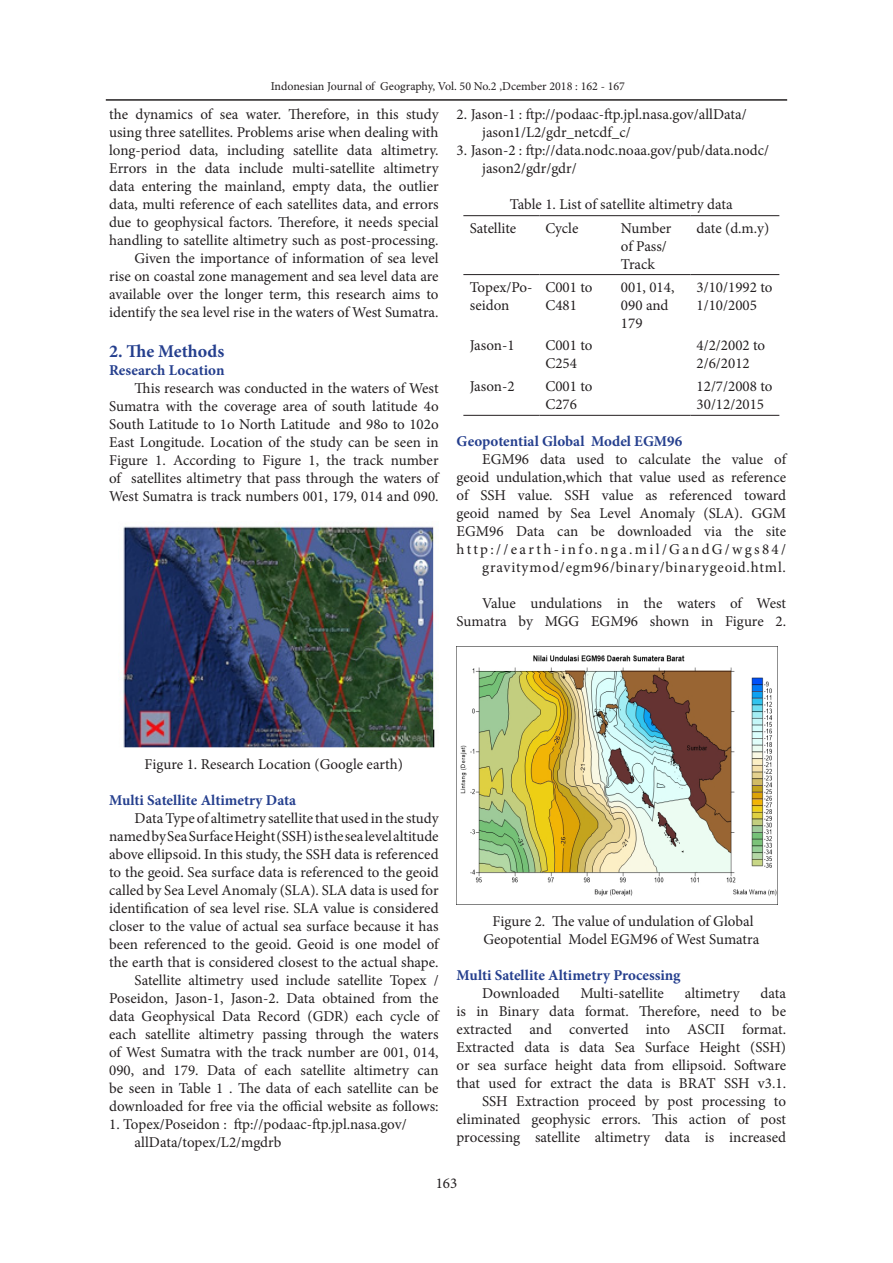
<style>
.page{position:relative;width:893px;height:1263px;background:#fff}
.page>*{position:absolute;margin:0;border:0;box-sizing:border-box;transform-origin:0 0}
.t1{font:700 18px "Minion Pro";color:#253f8e}
.t2{font:15px/18px "Minion Pro";color:#231f20}
.t3{font:700 15px "Minion Pro";color:#253f8e}
.t4{font:15px/18px "Minion Pro";letter-spacing:.06em;color:#231f20;text-align:right}
.t5{font:12px "Minion Pro";color:#231f20}
</style>
<div class="page">
<hr style="left:106px;top:99px;width:681px;height:2px;background:#231f20">
<img style="left:123px;top:526px;width:312px;height:222px">
<hr style="left:463px;top:215px;width:76px;height:1px;background:#231f20">
<hr style="left:539px;top:215px;width:76px;height:1px;background:#231f20">
<hr style="left:615px;top:215px;width:76px;height:1px;background:#231f20">
<hr style="left:691px;top:215px;width:88px;height:1px;background:#231f20">
<hr style="left:463px;top:274px;width:76px;height:1px;background:#231f20">
<hr style="left:539px;top:274px;width:76px;height:1px;background:#231f20">
<hr style="left:615px;top:274px;width:76px;height:1px;background:#231f20">
<hr style="left:691px;top:274px;width:88px;height:1px;background:#231f20">
<hr style="left:463px;top:415px;width:76px;height:1px;background:#231f20">
<hr style="left:539px;top:415px;width:76px;height:1px;background:#231f20">
<hr style="left:615px;top:415px;width:76px;height:1px;background:#231f20">
<hr style="left:691px;top:415px;width:88px;height:1px;background:#231f20">
<img style="left:460px;top:647px;width:318px;height:257px">
<p class="t5" style="left:271px;top:78px;width:356px">Indonesian Journal of Geography, Vol. 50 No.2 ,Dcember 2018 : 162 - 167</p>
<p class="t2" style="left:109px;top:106px;width:331px;text-align:justify">the dynamics of sea water. Therefore, in this study using three satellites. Problems arise when dealing with long-period data, including satellite data altimetry.<br>Errors in the data include multi-satellite altimetry data entering the mainland, empty data, the outlier data, multi reference of each satellites data, and errors due to geophysical factors. Therefore, it needs special handling to satellite altimetry such as post-processing.</p>
<p class="t2" style="left:109px;top:250px;width:331px;text-align:justify;text-indent:25px">Given the importance of information of sea level rise on coastal zone management and sea level data are available over the longer term, this research aims to identify the sea level rise in the waters of West Sumatra.</p>
<p class="t1" style="left:109px;top:338px;width:117px">2. The Methods</p>
<p class="t3" style="left:109px;top:360px;width:117px">Research Location</p>
<p class="t2" style="left:109px;top:379px;width:331px;text-align:justify;text-indent:25px">This research was conducted in the waters of West Sumatra with the coverage area of south latitude 4o South Latitude to 1o North Latitude and 98o to 102o East Longitude. Location of the study can be seen in Figure 1. According to Figure 1, the track number of satellites altimetry that pass through the waters of West Sumatra is track numbers 001, 179, 014 and 090.</p>
<p class="t2" style="left:482px;top:106px;width:266px;text-indent:-26px">2. Jason-1 : ftp://podaac-ftp.jpl.nasa.gov/allData/ jason1/L2/gdr_netcdf_c/</p>
<p class="t2" style="left:482px;top:142px;width:288px;text-indent:-26px">3. Jason-2 : ftp://data.nodc.noaa.gov/pub/data.nodc/ jason2/gdr/gdr/</p>
<p class="t2" style="left:510px;top:196px;width:224px">Table 1. List of satellite altimetry data</p>
<p class="t2" style="left:470px;top:219px;width:48px">Satellite</p>
<p class="t2" style="left:545px;top:219px;width:34px">Cycle</p>
<p class="t2" style="left:621px;top:219px;width:52px">Number of Pass/<br>Track</p>
<p class="t2" style="left:697px;top:219px;width:74px">date (d.m.y)</p>
<p class="t2" style="left:470px;top:278px;width:64px">Topex/Po&shy;seidon</p>
<p class="t2" style="left:545px;top:278px;width:49px">C001 to<br>C481</p>
<p class="t2" style="left:621px;top:278px;width:55px">001, 014,<br>090 and<br>179</p>
<p class="t2" style="left:697px;top:278px;width:77px">3/10/1992 to<br>1/10/2005</p>
<p class="t2" style="left:470px;top:337px;width:46px">Jason-1</p>
<p class="t2" style="left:545px;top:337px;width:49px">C001 to<br>C254</p>
<p class="t2" style="left:697px;top:337px;width:70px">4/2/2002 to<br>2/6/2012</p>
<p class="t2" style="left:470px;top:378px;width:46px">Jason-2</p>
<p class="t2" style="left:545px;top:378px;width:49px">C001 to<br>C276</p>
<p class="t2" style="left:697px;top:378px;width:77px">12/7/2008 to<br>30/12/2015</p>
<p class="t3" style="left:457px;top:430px;width:227px">Geopotential Global Model EGM96</p>
<p class="t2" style="left:457px;top:450px;width:331px;text-align:justify;text-indent:26px">EGM96 data used to calculate the value of geoid undulation,which that value used as reference of SSH value. SSH value as referenced toward geoid named by Sea Level Anomaly (SLA). GGM EGM96 Data can be downloaded via the site</p>
<p class="t4" style="left:457px;top:540px;width:331px">http://earth-info.nga.mil/GandG/wgs84/ gravitymod/egm96/binary/binarygeoid.html.</p>
<p class="t2" style="left:457px;top:594px;width:331px;text-align:right">Value undulations in the waters of West<br>Sumatra by MGG EGM96 shown in Figure 2.</p>
<p class="t2" style="left:145px;top:755px;width:260px">Figure 1. Research Location (Google earth)</p>
<p class="t3" style="left:109px;top:789px;width:189px">Multi Satellite Altimetry Data</p>
<p class="t2" style="left:109px;top:809px;width:331px;text-align:justify;text-indent:25px">Data Type of altimetry satellite that used in the study named by Sea Surface Height (SSH) is the sea level altitude above ellipsoid. In this study, the SSH data is referenced to the geoid. Sea surface data is referenced to the geoid called by Sea Level Anomaly (SLA). SLA data is used for identification of sea level rise. SLA value is considered closer to the value of actual sea surface because it has been referenced to the geoid. Geoid is one model of the earth that is considered closest to the actual shape.</p>
<p class="t2" style="left:109px;top:971px;width:331px;text-align:justify;text-indent:25px">Satellite altimetry used include satellite Topex / Poseidon, Jason-1, Jason-2. Data obtained from the data Geophysical Data Record (GDR) each cycle of each satellite altimetry passing through the waters of West Sumatra with the track number are 001, 014, 090, and 179. Data of each satellite altimetry can be seen in Table 1 . The data of each satellite can be downloaded for free via the official website as follows:</p>
<p class="t2" style="left:135px;top:1115px;width:273px;text-indent:-25px">1. Topex/Poseidon : ftp://podaac-ftp.jpl.nasa.gov/ allData/topex/L2/mgdrb</p>
<p class="t2" style="left:483px;top:912px;width:278px;text-align:center">Figure 2. The value of undulation of Global<br>Geopotential Model EGM96 of West Sumatra</p>
<p class="t3" style="left:457px;top:964px;width:226px">Multi Satellite Altimetry Processing</p>
<p class="t2" style="left:482px;top:984px;width:79px">Downloaded</p>
<p class="t2" style="left:580px;top:984px;width:85px">Multi-satellite</p>
<p class="t2" style="left:685px;top:984px;width:57px">altimetry</p>
<p class="t2" style="left:457px;top:984px;width:331px;text-align:justify;text-indent:304px">data is in Binary data format. Therefore, need to be extracted and converted into ASCII format.<br>Extracted data is data Sea Surface Height (SSH) or sea surface height data from ellipsoid. Software that used for extract the data is BRAT SSH v3.1.</p>
<p class="t2" style="left:457px;top:1092px;width:331px;text-align:justify;text-indent:26px">SSH Extraction proceed by post processing to eliminated geophysic errors. This action of post processing satellite altimetry data is increased</p>
<p class="t2" style="left:436px;top:1174px;width:23px">163</p>
</div>
